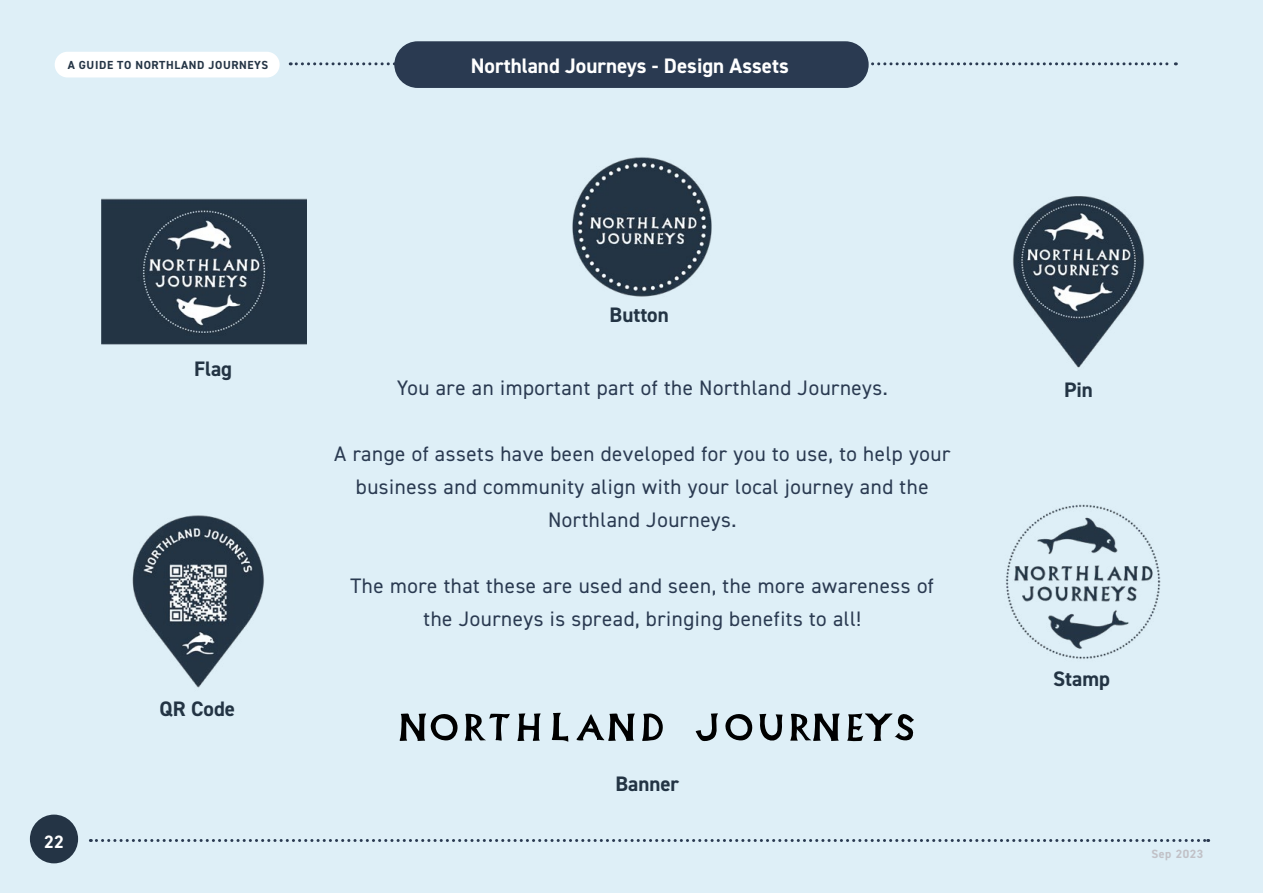
<style>
.page{position:relative;width:1263px;height:893px;background:#deeff7}
.page>*{position:absolute;margin:0;border:0;box-sizing:border-box;transform-origin:0 0}
.t1{font:21px/33px "DIN2014";letter-spacing:.025em;color:#2a3a51;text-align:center}
.t2{font:700 21px "DIN2014";color:#233444}
.t3{font:700 21px "DIN2014";color:#fff}
.t4{font:700 18px "DIN2014";color:#fff}
.t5{font:700 12px "DIN2014";letter-spacing:.05em;color:#c1c1c7}
.t6{font:700 11.7px "DIN2014";letter-spacing:.05em;color:#243445}
</style>
<div class="page">
<img style="left:101px;top:198px;width:206px;height:147px">
<img style="left:1013px;top:196px;width:132px;height:172px">
<img style="left:132px;top:515px;width:132px;height:173px">
<img style="left:1006px;top:504px;width:155px;height:155px">
<img style="left:572px;top:157px;width:140px;height:140px">
<svg style="left:725px;top:714px;width:28px;height:27px"></svg>
<svg style="left:517px;top:713px;width:24px;height:28px"></svg>
<svg style="left:642px;top:713px;width:21px;height:28px"></svg>
<svg style="left:847px;top:713px;width:67px;height:28px"></svg>
<svg style="left:552px;top:713px;width:16px;height:29px"></svg>
<svg style="left:759px;top:714px;width:23px;height:27px"></svg>
<svg style="left:696px;top:713px;width:22px;height:29px"></svg>
<svg style="left:465px;top:714px;width:45px;height:27px"></svg>
<svg style="left:790px;top:713px;width:50px;height:28px"></svg>
<svg style="left:576px;top:713px;width:59px;height:28px"></svg>
<svg style="left:400px;top:713px;width:58px;height:28px"></svg>
<svg style="left:290px;top:62px;width:886px;height:3px"></svg>
<div style="left:55px;top:52px;width:225px;height:25px;background:#fff;border-radius:13px"></div>
<div style="left:394px;top:41px;width:475px;height:47px;background:#2a3a51;border-radius:23px"></div>
<div style="left:30px;top:815px;width:48px;height:48px;background:#243445;border-radius:50%"></div>
<svg style="left:90px;top:839px;width:1119px;height:3px"></svg>
<p class="t6" style="left:68px;top:57px;width:202px">A GUIDE TO NORTHLAND JOURNEYS</p>
<p class="t3" style="left:471px;top:52px;width:319px">Northland Journeys - Design Assets</p>
<p class="t2" style="left:194px;top:355px;width:39px">Flag</p>
<p class="t4" style="left:44px;top:830px;width:21px">22</p>
<p class="t2" style="left:160px;top:694px;width:77px">QR Code</p>
<p class="t2" style="left:610px;top:301px;width:61px">Button</p>
<p class="t1" style="left:397px;top:371px;width:492px">You are an important part of the Northland Journeys.</p>
<p class="t1" style="left:334px;top:437px;width:617px">A range of assets have been developed for you to use, to help your business and community align with your local journey and the<br>Northland Journeys.</p>
<p class="t1" style="left:351px;top:569px;width:585px">The more that these are used and seen, the more awareness of the Journeys is spread, bringing benefits to all!</p>
<p class="t2" style="left:615px;top:769px;width:65px">Banner</p>
<p class="t2" style="left:1064px;top:376px;width:30px">Pin</p>
<p class="t2" style="left:1053px;top:665px;width:58px">Stamp</p>
<p class="t5" style="left:1151px;top:846px;width:54px">Sep 2023</p>
</div>
